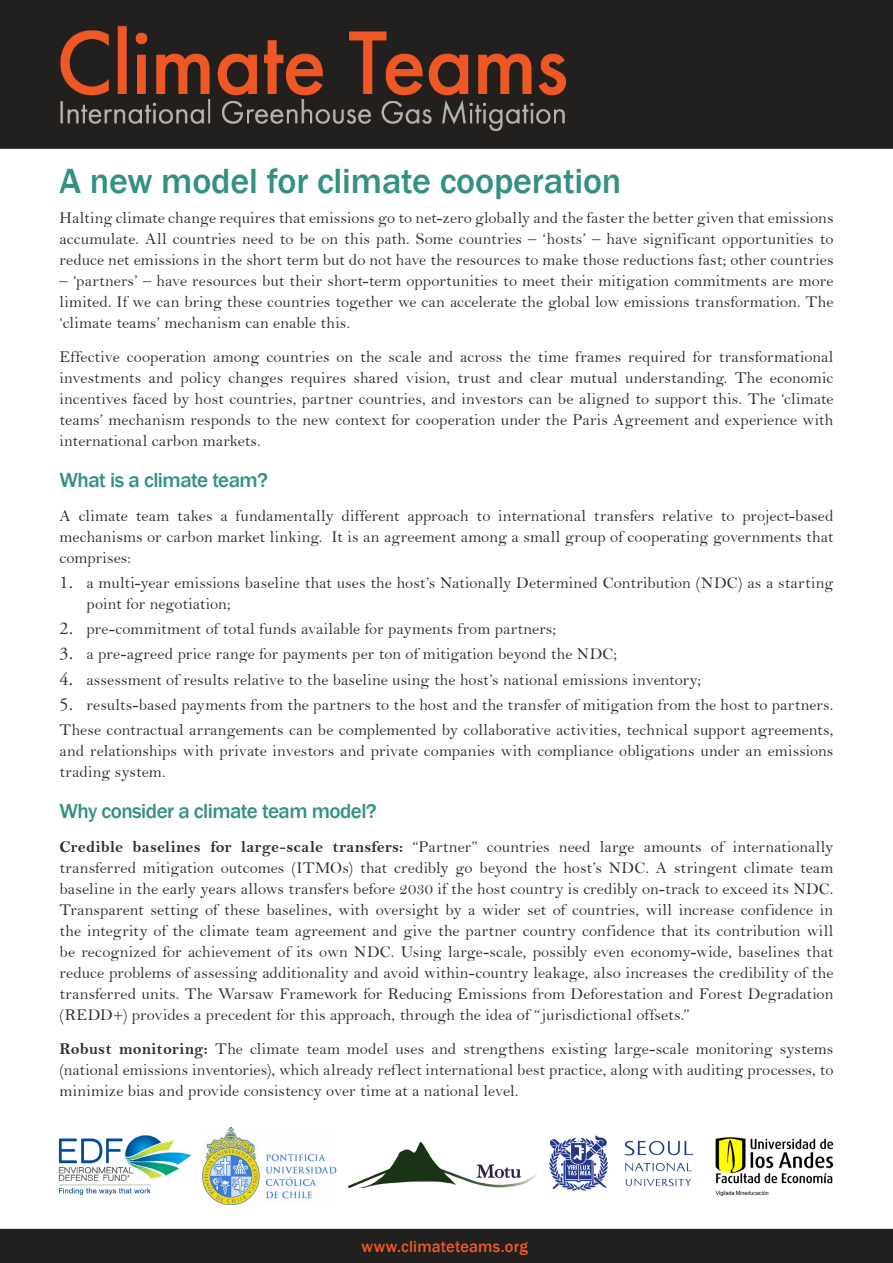
<style>
.page{position:relative;width:893px;height:1263px;background:#fff}
.page>*{position:absolute;margin:0;border:0;box-sizing:border-box;transform-origin:0 0}
.t1{font:500 36px "Franklin Gothic";letter-spacing:-.005em;color:#349182}
.t2{font:500 21px "Franklin Gothic";letter-spacing:-.025em;color:#349182}
.t3{font:16.5px/21px "Bell";letter-spacing:.005em;color:#2f2f2e;text-align:justify}
.t4{font:500 16.5px "Franklin Gothic";letter-spacing:.01em;color:#ef5823}
.s1{font-family:"Adobe Garamond Pro";font-size:18px}
.s2{font-family:"Bell MT Bold"}
</style>
<div class="page">
<div style="left:0;top:0;width:893px;height:149px;background:#21201f"></div>
<img style="left:60px;top:99px;width:504px;height:31px">
<div style="left:0;top:1229px;width:893px;height:34px;background:#21201f"></div>
<img style="left:0;top:17px;width:635px;height:81px">
<img style="left:549px;top:1135px;width:145px;height:56px">
<img style="left:58px;top:1135px;width:134px;height:60px">
<img style="left:715px;top:1137px;width:119px;height:60px">
<img style="left:203px;top:1128px;width:133px;height:77px">
<img style="left:349px;top:1142px;width:187px;height:45px">
<h1 class="t1" style="left:60px;top:159px;width:563px">A new model for climate cooperation</h1>
<p class="t3" style="left:60px;top:207px;width:775px">Halting climate change requires that emissions go to net-zero globally and the faster the better given that emissions accumulate. All countries need to be on this path. Some countries – ‘hosts’ – have significant opportunities to reduce net emissions in the short term but do not have the resources to make those reductions fast; other countries</p>
<p class="t3" style="left:60px;top:270px;width:775px">– ‘partners’ – have resources but their short-term opportunities to meet their mitigation commitments are more limited. If we can bring these countries together we can accelerate the global low emissions transformation. The ‘climate teams’ mechanism can enable this.</p>
<p class="t3" style="left:60px;top:346px;width:775px">Effective cooperation among countries on the scale and across the time frames required for transformational investments and policy changes requires shared vision, trust and clear mutual understanding. The economic incentives faced by host countries, partner countries, and investors can be aligned to support this. The ‘climate teams’ mechanism responds to the new context for cooperation under the Paris Agreement and experience with international carbon markets.</p>
<p class="t2" style="left:60px;top:467px;width:210px">What is a climate team?</p>
<p class="t3" style="left:60px;top:505px;width:775px">A climate team takes a fundamentally different approach to international transfers relative to project-based mechanisms or carbon market linking. It is an agreement among a small group of cooperating governments that comprises:</p>
<p class="t3" style="left:87px;top:572px;width:748px;text-indent:-27px"><span class="s1">1.</span> a multi-year emissions baseline that uses the host’s Nationally Determined Contribution (NDC) as a starting point for negotiation;</p>
<p class="t3" style="left:60px;top:618px;width:498px"><span class="s1">2.</span> pre-commitment of total funds available for payments from partners;</p>
<p class="t3" style="left:60px;top:643px;width:559px"><span class="s1">3.</span> a pre-agreed price range for payments per ton of mitigation beyond the NDC;</p>
<p class="t3" style="left:60px;top:669px;width:643px"><span class="s1">4.</span> assessment of results relative to the baseline using the host’s national emissions inventory;</p>
<p class="t3" style="left:60px;top:692px;width:775px;line-height:25.2px"><span class="s1">5.</span> results-based payments from the partners to the host and the transfer of mitigation from the host to partners.<br>These contractual arrangements can be complemented by collaborative activities, technical support agreements,</p>
<p class="t3" style="left:60px;top:740px;width:775px">and relationships with private investors and private companies with compliance obligations under an emissions trading system.</p>
<p class="t2" style="left:60px;top:798px;width:319px">Why consider a climate team model?</p>
<p class="t3" style="left:60px;top:836px;width:775px"><span class="s2">Credible baselines for large-scale transfers:</span> “Partner” countries need large amounts of internationally transferred mitigation outcomes (ITMOs) that credibly go beyond the host’s NDC. A stringent climate team baseline in the early years allows transfers before 2030 if the host country is credibly on-track to exceed its NDC.<br>Transparent setting of these baselines, with oversight by a wider set of countries, will increase confidence in the integrity of the climate team agreement and give the partner country confidence that its contribution will be recognized for achievement of its own NDC. Using large-scale, possibly even economy-wide, baselines that reduce problems of assessing additionality and avoid within-country leakage, also increases the credibility of the transferred units. The Warsaw Framework for Reducing Emissions from Deforestation and Forest Degradation (REDD+) provides a precedent for this approach, through the idea of “jurisdictional offsets.”</p>
<p class="t3" style="left:60px;top:1038px;width:775px"><span class="s2">Robust monitoring:</span> The climate team model uses and strengthens existing large-scale monitoring systems (national emissions inventories), which already reflect international best practice, along with auditing processes, to minimize bias and provide consistency over time at a national level.</p>
<p class="t4" style="left:362px;top:1236px;width:168px">www.climateteams.org</p>
</div>
